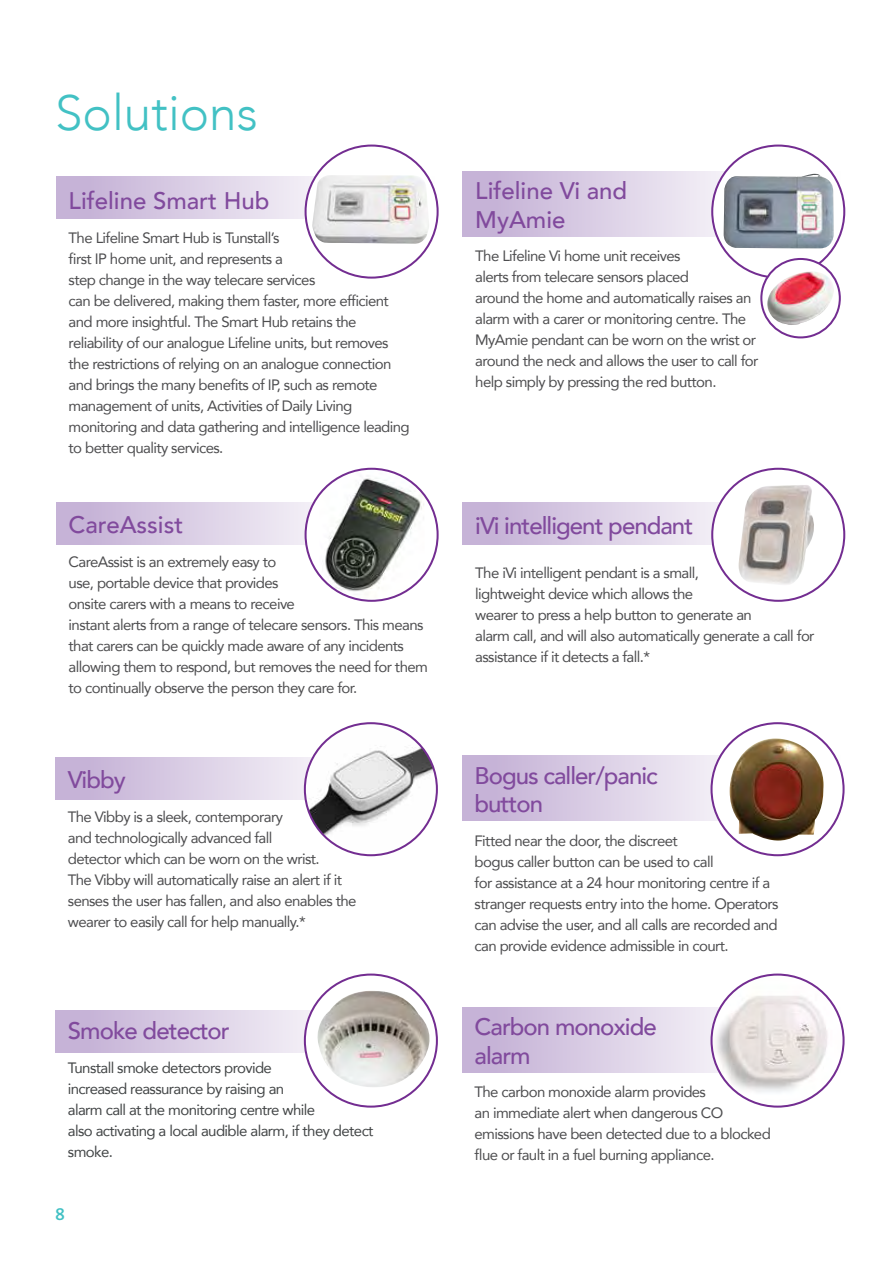
<style>
.page{position:relative;width:893px;height:1263px;background:#fff}
.page>*{position:absolute;margin:0;border:0;box-sizing:border-box;transform-origin:0 0}
.t1{font:300 49.5px "Avenir";color:#42c1c4}
.t2{font:500 24px/28.8px "Avenir";letter-spacing:-.04em;color:#814a9d}
.t3{font:500 24px/28.8px "Avenir";color:#814a9d}
.t4{font:600 18px "The Sans B W6";color:#42c1c4}
.t5{font:15px/21px "Avenir";letter-spacing:-.04em;color:#4d4d4f}
.t6{font:15px/21px "Avenir";letter-spacing:-.04em;color:#424546}
</style>
<div class="page">
<svg style="left:56px;top:503px;width:378px;height:42px;background:#d8cbe3"></svg>
<svg style="left:306px;top:469px;width:132px;height:132px"></svg>
<img style="left:320px;top:470px;width:104px;height:128px">
<svg style="left:462px;top:171px;width:379px;height:66px;background:#d8cce4"></svg>
<div style="left:712px;top:146px;width:132px;height:132px;background:#fff;border-radius:50%"></div>
<img style="left:723px;top:173px;width:110px;height:75px">
<svg style="left:761px;top:259px;width:79px;height:78px"></svg>
<div style="left:760px;top:258px;width:81px;height:80px;border:2px solid #732d91;border-radius:50%"></div>
<svg style="left:462px;top:503px;width:379px;height:42px;background:#d8cce3"></svg>
<div style="left:712px;top:469px;width:132px;height:132px;background:#fff;border-radius:50%"></div>
<img style="left:739px;top:485px;width:75px;height:100px">
<svg style="left:56px;top:176px;width:378px;height:43px;background:#d8cbe3"></svg>
<div style="left:306px;top:146px;width:132px;height:132px;background:#fff;border-radius:50%"></div>
<img style="left:312px;top:175px;width:117px;height:69px">
<svg style="left:55px;top:757px;width:250px;height:43px;background:#d8cce4"></svg>
<img style="left:305px;top:723px;width:132px;height:127px">
<svg style="left:462px;top:755px;width:378px;height:66px;background:#d8cce4"></svg>
<div style="left:711px;top:723px;width:133px;height:132px;background:#fff;border-radius:50%"></div>
<img style="left:730px;top:738px;width:94px;height:102px">
<svg style="left:462px;top:1006px;width:378px;height:66px;background:#d9cce4"></svg>
<img style="left:711px;top:974px;width:133px;height:132px;border-radius:66px">
<svg style="left:55px;top:1010px;width:379px;height:43px;background:#d8cbe3"></svg>
<div style="left:305px;top:974px;width:132px;height:132px;background:#fff;border-radius:50%"></div>
<img style="left:317px;top:990px;width:114px;height:99px">
<img style="left:767px;top:271px;width:67px;height:54px">
<h1 class="t1" style="left:55px;top:83px;width:204px">Solutions</h1>
<h2 class="t3" style="left:69px;top:185px;width:202px">Lifeline Smart Hub</h2>
<p class="t5" style="left:69px;top:227px;width:343px">The Lifeline Smart Hub is Tunstall’s<br>first IP home unit, and represents a<br>step change in the way telecare services<br>can be delivered, making them faster, more efficient and more insightful. The Smart Hub retains the reliability of our analogue Lifeline units, but removes the restrictions of relying on an analogue connection and brings the many benefits of IP, such as remote management of units, Activities of Daily Living monitoring and data gathering and intelligence leading to better quality services.</p>
<h2 class="t3" style="left:69px;top:509px;width:116px">CareAssist</h2>
<p class="t5" style="left:69px;top:551px;width:361px">CareAssist is an extremely easy to<br>use, portable device that provides<br>onsite carers with a means to receive<br>instant alerts from a range of telecare sensors. This means that carers can be quickly made aware of any incidents allowing them to respond, but removes the need for them to continually observe the person they care for.</p>
<h2 class="t2" style="left:68px;top:764px;width:59px">Vibby</h2>
<p class="t5" style="left:68px;top:805px;width:290px">The Vibby is a sleek, contemporary<br>and technologically advanced fall<br>detector which can be worn on the wrist.<br>The Vibby will automatically raise an alert if it senses the user has fallen, and also enables the wearer to easily call for help manually.*</p>
<h2 class="t2" style="left:68px;top:1015px;width:163px">Smoke detector</h2>
<p class="t6" style="left:68px;top:1057px;width:307px">Tunstall smoke detectors provide<br>increased reassurance by raising an<br>alarm call at the monitoring centre while<br>also activating a local audible alarm, if they detect smoke.</p>
<p class="t4" style="left:55px;top:1202px;width:11px">8</p>
<h2 class="t3" style="left:475px;top:175px;width:154px">Lifeline Vi and<br>MyAmie</h2>
<p class="t5" style="left:475px;top:245px;width:285px">The Lifeline Vi home unit receives<br>alerts from telecare sensors placed<br>around the home and automatically raises an alarm with a carer or monitoring centre. The MyAmie pendant can be worn on the wrist or around the neck and allows the user to call for help simply by pressing the red button.</p>
<h2 class="t2" style="left:475px;top:510px;width:219px">iVi intelligent pendant</h2>
<p class="t5" style="left:475px;top:562px;width:341px">The iVi intelligent pendant is a small,<br>lightweight device which allows the<br>wearer to press a help button to generate an<br>alarm call, and will also automatically generate a call for assistance if it detects a fall.*</p>
<h2 class="t2" style="left:475px;top:759px;width:185px">Bogus caller/panic button</h2>
<p class="t5" style="left:475px;top:830px;width:305px">Fitted near the door, the discreet<br>bogus caller button can be used to call<br>for assistance at a 24 hour monitoring centre if a stranger requests entry into the home. Operators can advise the user, and all calls are recorded and can provide evidence admissible in court.</p>
<h2 class="t2" style="left:475px;top:1011px;width:184px">Carbon monoxide alarm</h2>
<p class="t5" style="left:475px;top:1081px;width:298px">The carbon monoxide alarm provides<br>an immediate alert when dangerous CO emissions have been detected due to a blocked flue or fault in a fuel burning appliance.</p>
</div>
